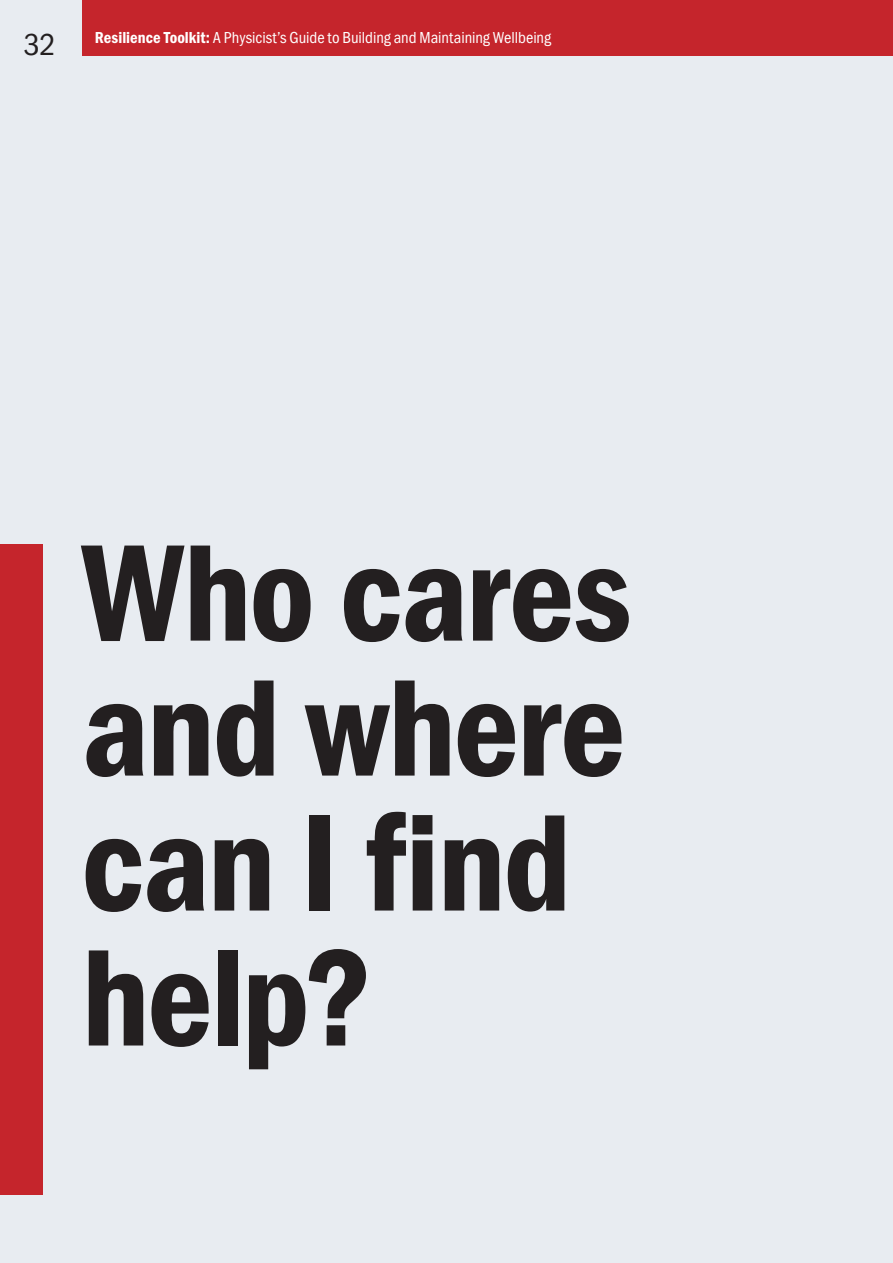
<style>
.page{position:relative;width:893px;height:1263px;background:#e8ecf1}
.page>*{position:absolute;margin:0;border:0;box-sizing:border-box;transform-origin:0 0}
.t1{font:600 142.5px/135px "Franklin Got Cd Io P";letter-spacing:-.015em;color:#231f20}
.t2{font:31.5px "Franklin Got Cd Io P";color:#231f20}
.t3{font:16.5px "Franklin Got Cd Io P";letter-spacing:-.005em;color:#fff}
.s1{font-weight:600}
</style>
<div class="page">
<div style="left:82px;top:0;width:811px;height:55px;background:#c5252c"></div>
<div style="left:0;top:544px;width:43px;height:650px;background:#c5252c"></div>
<h2 class="t2" style="left:24px;top:27px;width:33px">32</h2>
<p class="t3" style="left:95px;top:28px;width:458px"><span class="s1">Resilience Toolkit:</span> A Physicist’s Guide to Building and Maintaining Wellbeing</p>
<h1 class="t1" style="left:81px;top:527px;width:551px">Who cares and where can I find help?</h1>
</div>
